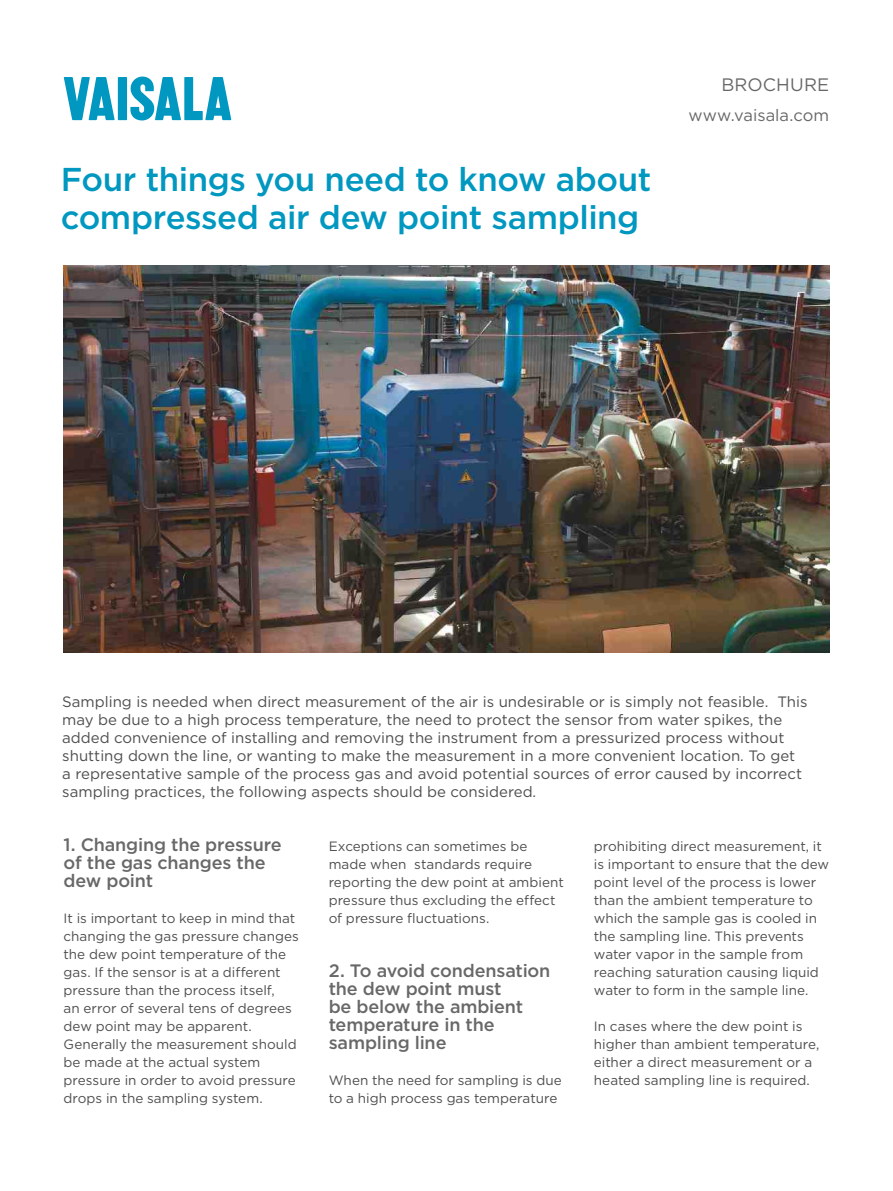
<style>
.page{position:relative;width:893px;height:1191px;background:#fff}
.page>*{position:absolute;margin:0;border:0;box-sizing:border-box;transform-origin:0 0}
.t1{font:500 33px/37.5px "Gotham";letter-spacing:-.015em;color:#0097c0}
.t2{font:500 18px/18px "Gotham";letter-spacing:-.01em;color:#676867}
.t3{font:18px "Gotham";letter-spacing:.005em;color:#676867}
.t4{font:16.5px "Gotham";color:#676867}
.t5{font:15px/18px "Gotham";color:#4e4e4d}
.t6{font:13.5px/18px "Gotham";color:#4e4e4d}
</style>
<div class="page">
<svg style="left:64px;top:77px;width:51px;height:43px"></svg>
<div style="left:118px;top:77px;width:9px;height:43px;background:#0097c0"></div>
<svg style="left:130px;top:77px;width:101px;height:43px"></svg>
<img style="left:64px;top:265px;width:765px;height:388px">
<h2 class="t3" style="left:721px;top:73px;width:109px">BROCHURE</h2>
<h1 class="t1" style="left:61px;top:161px;width:592px">Four things you need to know about compressed air dew point sampling</h1>
<p class="t4" style="left:688px;top:105px;width:142px">www.vaisala.com</p>
<p class="t5" style="left:62px;top:692px;width:747px">Sampling is needed when direct measurement of the air is undesirable or is simply not feasible. This may be due to a high process temperature, the need to protect the sensor from water spikes, the added convenience of installing and removing the instrument from a pressurized process without shutting down the line, or wanting to make the measurement in a more convenient location. To get a representative sample of the process gas and avoid potential sources of error caused by incorrect sampling practices, the following aspects should be considered.</p>
<h2 class="t2" style="left:64px;top:835px;width:220px">1. Changing the pressure of the gas changes the dew point</h2>
<p class="t6" style="left:64px;top:908px;width:237px">It is important to keep in mind that changing the gas pressure changes the dew point temperature of the gas. If the sensor is at a different pressure than the process itself,<br>an error of several tens of degrees dew point may be apparent.<br>Generally the measurement should be made at the actual system pressure in order to avoid pressure drops in the sampling system.</p>
<p class="t6" style="left:329px;top:836px;width:237px">Exceptions can sometimes be made when standards require reporting the dew point at ambient pressure thus excluding the effect of pressure fluctuations.</p>
<h2 class="t2" style="left:329px;top:961px;width:223px">2. To avoid condensation the dew point must<br>be below the ambient temperature in the sampling line</h2>
<p class="t6" style="left:329px;top:1070px;width:235px">When the need for sampling is due to a high process gas temperature</p>
<p class="t6" style="left:594px;top:836px;width:237px">prohibiting direct measurement, it is important to ensure that the dew point level of the process is lower than the ambient temperature to which the sample gas is cooled in the sampling line. This prevents water vapor in the sample from reaching saturation causing liquid water to form in the sample line.</p>
<p class="t6" style="left:594px;top:1016px;width:227px">In cases where the dew point is higher than ambient temperature, either a direct measurement or a heated sampling line is required.</p>
</div>
